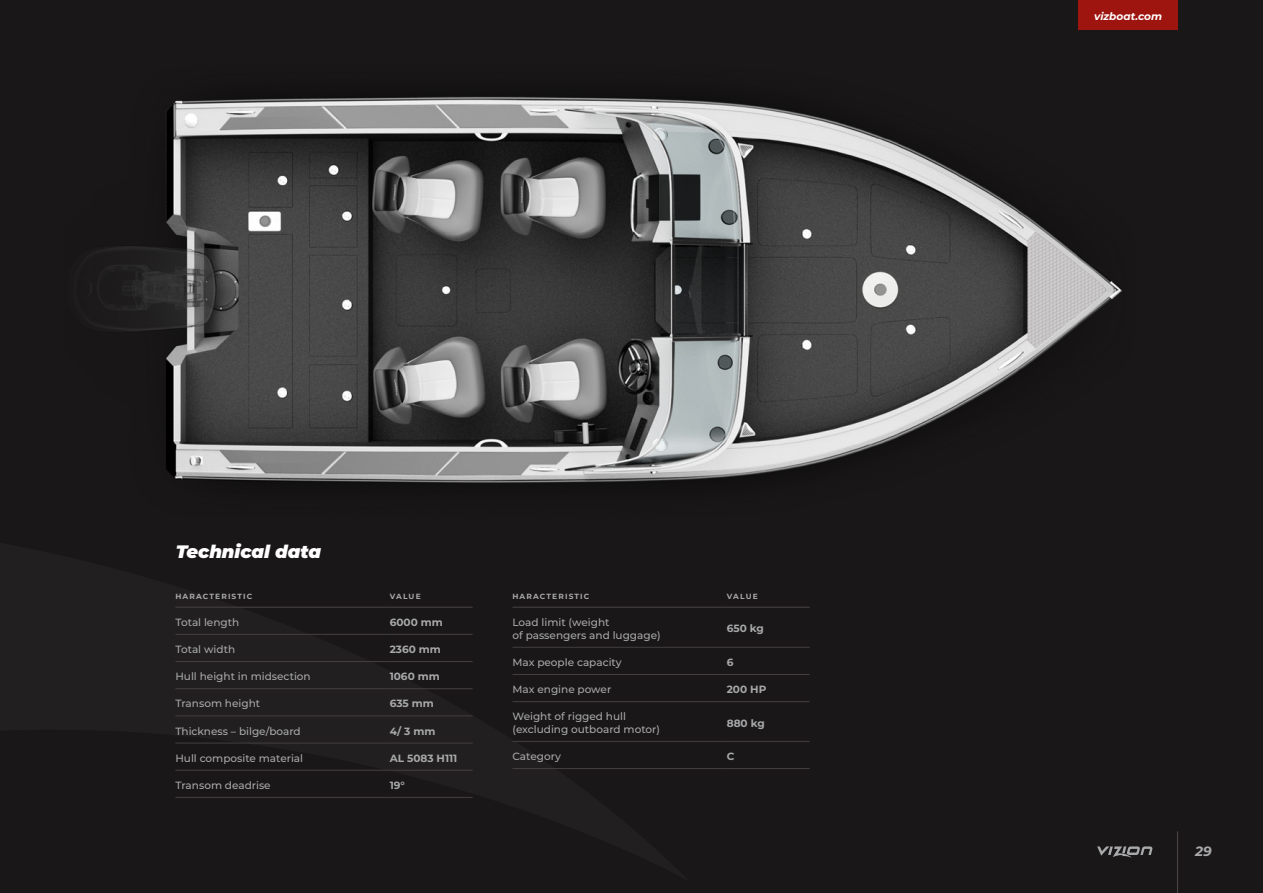
<style>
.page{position:relative;width:1263px;height:893px;background:#191717}
.page>*{position:absolute;margin:0;border:0;box-sizing:border-box;transform-origin:0 0}
.t1{font:italic 900 18px "Montserrat";color:#fff}
.t2{font:italic 700 13.5px "Montserrat";color:#a8a9ab}
.t3{font:500 10.5px/12.6px "Montserrat";color:#a8a9ab}
.t4{font:700 10.5px "Montserrat";color:#a8a9ab}
.t5{font:italic 700 10.5px "Montserrat";color:#fff}
.t6{font:700 7.5px "Montserrat";letter-spacing:.15em;color:#a8a9ab}
</style>
<div class="page">
<hr style="left:1177px;top:831px;width:1px;height:62px;background:#4d494a">
<div style="left:1078px;top:0;width:100px;height:30px;background:#9e1510"></div>
<svg style="left:1097px;top:846px;width:56px;height:12px"></svg>
<hr style="left:175px;top:634px;width:215px;height:1px;background:#443f41">
<hr style="left:390px;top:634px;width:83px;height:1px;background:#443f41">
<hr style="left:175px;top:661px;width:215px;height:1px;background:#443f41">
<hr style="left:390px;top:661px;width:83px;height:1px;background:#443f41">
<hr style="left:175px;top:688px;width:215px;height:1px;background:#443f41">
<hr style="left:390px;top:688px;width:83px;height:1px;background:#443f41">
<hr style="left:175px;top:716px;width:215px;height:1px;background:#443f41">
<hr style="left:390px;top:716px;width:83px;height:1px;background:#443f41">
<hr style="left:175px;top:743px;width:215px;height:1px;background:#443f41">
<hr style="left:390px;top:743px;width:83px;height:1px;background:#443f41">
<hr style="left:175px;top:770px;width:215px;height:1px;background:#443f41">
<hr style="left:390px;top:770px;width:83px;height:1px;background:#443f41">
<hr style="left:175px;top:797px;width:215px;height:1px;background:#443f41">
<hr style="left:390px;top:797px;width:83px;height:1px;background:#443f41">
<hr style="left:175px;top:607px;width:215px;height:1px;background:#443f41">
<hr style="left:390px;top:607px;width:83px;height:1px;background:#443f41">
<img style="left:85px;top:97px;width:1038px;height:386px">
<hr style="left:512px;top:647px;width:215px;height:1px;background:#443f41">
<hr style="left:727px;top:647px;width:83px;height:1px;background:#443f41">
<hr style="left:512px;top:674px;width:215px;height:1px;background:#443f41">
<hr style="left:727px;top:674px;width:83px;height:1px;background:#443f41">
<hr style="left:512px;top:701px;width:215px;height:1px;background:#443f41">
<hr style="left:727px;top:701px;width:83px;height:1px;background:#443f41">
<hr style="left:512px;top:741px;width:215px;height:1px;background:#443f41">
<hr style="left:727px;top:741px;width:83px;height:1px;background:#443f41">
<hr style="left:512px;top:768px;width:215px;height:1px;background:#443f41">
<hr style="left:727px;top:768px;width:83px;height:1px;background:#443f41">
<hr style="left:512px;top:607px;width:215px;height:1px;background:#443f41">
<hr style="left:727px;top:607px;width:83px;height:1px;background:#443f41">
<p class="t1" style="left:176px;top:538px;width:147px">Technical data</p>
<p class="t6" style="left:175px;top:591px;width:78px">HARACTERISTIC</p>
<p class="t6" style="left:390px;top:591px;width:32px">VALUE</p>
<p class="t3" style="left:175px;top:615px;width:65px">Total length</p>
<p class="t4" style="left:390px;top:615px;width:55px">6000 mm</p>
<p class="t3" style="left:175px;top:643px;width:61px">Total width</p>
<p class="t4" style="left:390px;top:642px;width:53px">2360 mm</p>
<p class="t3" style="left:175px;top:670px;width:137px">Hull height in midsection</p>
<p class="t4" style="left:390px;top:669px;width:52px">1060 mm</p>
<p class="t3" style="left:175px;top:697px;width:86px">Transom height</p>
<p class="t4" style="left:390px;top:696px;width:46px">635 mm</p>
<p class="t3" style="left:175px;top:724px;width:127px">Thickness – bilge/board</p>
<p class="t4" style="left:390px;top:723px;width:47px">4/ 3 mm</p>
<p class="t3" style="left:175px;top:751px;width:129px">Hull composite material</p>
<p class="t4" style="left:390px;top:750px;width:69px">AL 5083 H111</p>
<p class="t3" style="left:175px;top:778px;width:97px">Transom deadrise</p>
<p class="t4" style="left:390px;top:778px;width:17px">19°</p>
<p class="t6" style="left:512px;top:591px;width:78px">HARACTERISTIC</p>
<p class="t6" style="left:727px;top:591px;width:32px">VALUE</p>
<p class="t3" style="left:512px;top:616px;width:150px">Load limit (weight<br>of passengers and luggage)</p>
<p class="t4" style="left:727px;top:621px;width:39px">650 kg</p>
<p class="t3" style="left:512px;top:655px;width:111px">Max people capacity</p>
<p class="t4" style="left:727px;top:655px;width:8px">6</p>
<p class="t3" style="left:512px;top:683px;width:100px">Max engine power</p>
<p class="t4" style="left:727px;top:682px;width:41px">200 HP</p>
<p class="t3" style="left:512px;top:710px;width:149px">Weight of rigged hull (excluding outboard motor)</p>
<p class="t4" style="left:727px;top:715px;width:39px">880 kg</p>
<p class="t3" style="left:512px;top:750px;width:50px">Category</p>
<p class="t4" style="left:727px;top:749px;width:9px">С</p>
<p class="t5" style="left:1094px;top:8px;width:69px">vizboat.com</p>
<p class="t2" style="left:1195px;top:841px;width:18px">29</p>
</div>
